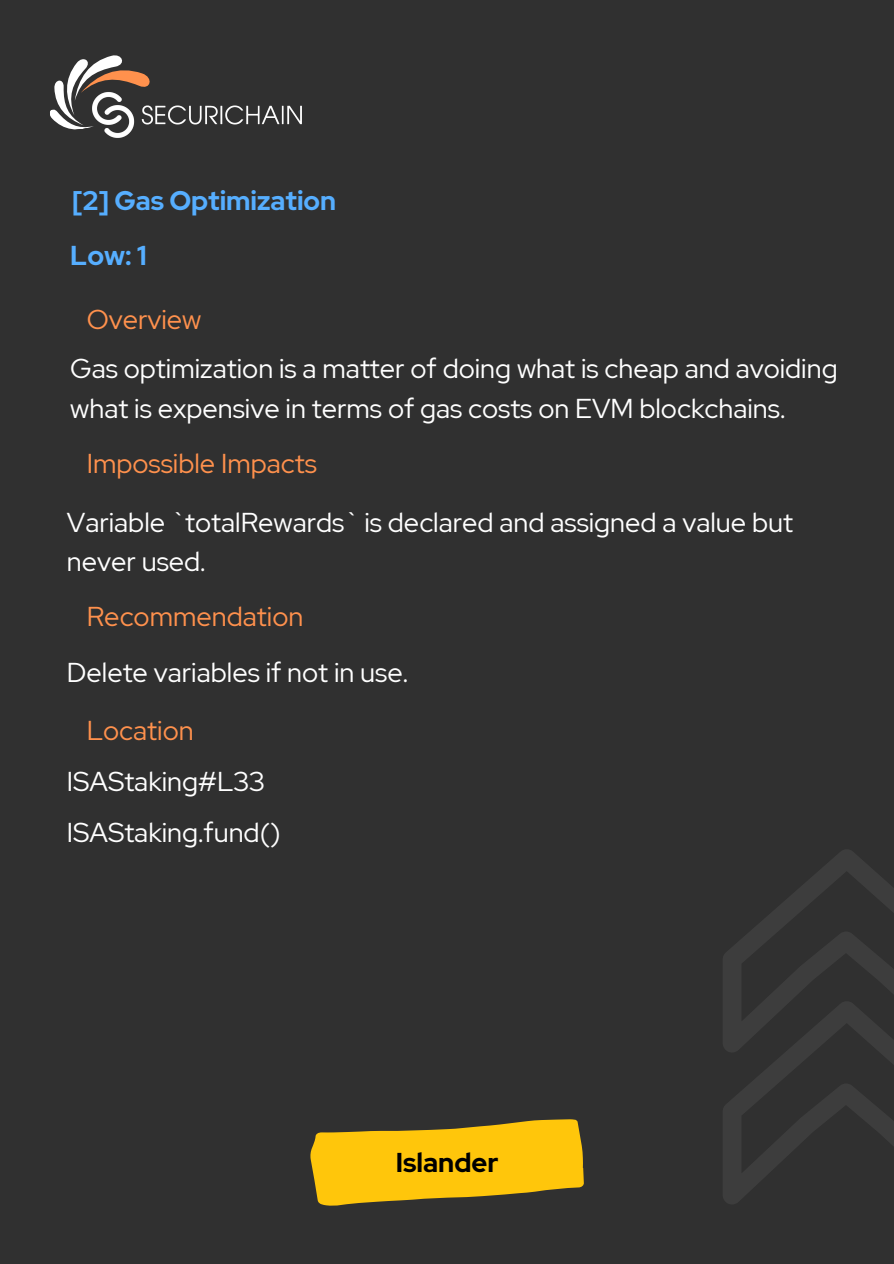
<style>
.page{position:relative;width:894px;height:1264px;background:#fff}
.page>*{position:absolute;margin:0;border:0;box-sizing:border-box;transform-origin:0 0}
.t1{font:27.3px/39.5px "Red Hat Display";color:#fff}
.t2{font:27.3px "Red Hat Display";color:#ff914d}
.t3{font:700 27.3px "Red Hat Display";color:#56aeff}
.t4{font:700 27.15px "Red Hat Display";color:#000}
.t5{font:700 26.85px "Red Hat Display";color:#56aeff}
</style>
<div class="page">
<div style="left:0;top:0;width:893px;height:1263px;background:#303030"></div>
<svg style="left:723px;top:850px;width:170px;height:354px"></svg>
<img style="left:50px;top:55px;width:252px;height:83px">
<svg style="left:310px;top:1119px;width:273px;height:86px"></svg>
<p class="t5" style="left:72px;top:183px;width:265px">[2] Gas Optimization</p>
<p class="t3" style="left:70px;top:237px;width:78px">Low: 1</p>
<p class="t2" style="left:87px;top:301px;width:116px">Overview</p>
<p class="t1" style="left:70px;top:349px;width:768px">Gas optimization is a matter of doing what is cheap and avoiding what is expensive in terms of gas costs on EVM blockchains.</p>
<p class="t2" style="left:87px;top:445px;width:232px">Impossible Impacts</p>
<p class="t1" style="left:67px;top:502px;width:727px">Variable `totalRewards` is declared and assigned a value but</p>
<p class="t1" style="left:67px;top:541px;width:140px">never used.</p>
<p class="t2" style="left:87px;top:598px;width:218px">Recommendation</p>
<p class="t1" style="left:67px;top:652px;width:342px">Delete variables if not in use.</p>
<p class="t2" style="left:87px;top:712px;width:108px">Location</p>
<p class="t1" style="left:67px;top:761px;width:200px">ISAStaking#L33</p>
<p class="t1" style="left:67px;top:812px;width:215px">ISAStaking.fund()</p>
<p class="t4" style="left:395px;top:1144px;width:104px">Islander</p>
</div>
